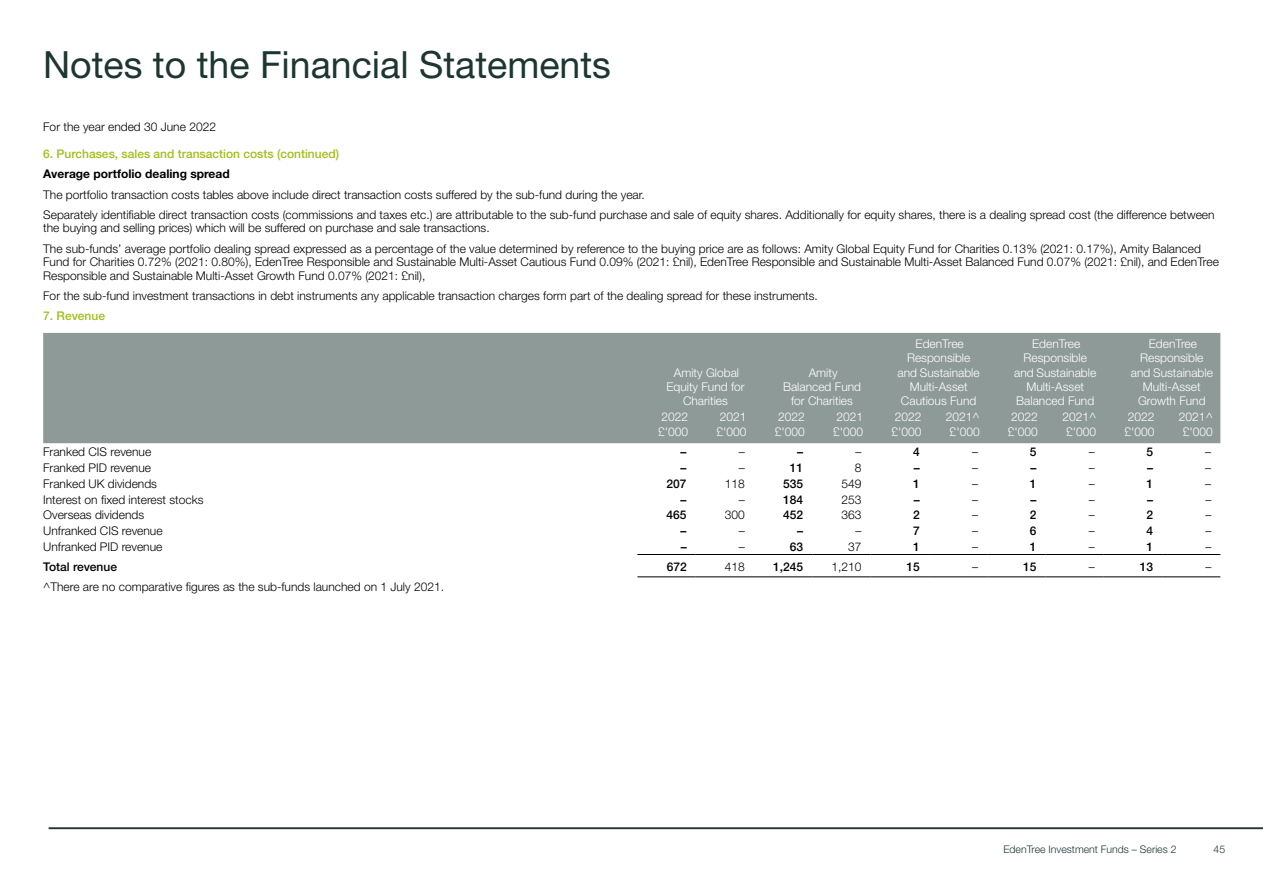
<style>
.page{position:relative;width:1263px;height:894px;background:#fff}
.page>*{position:absolute;margin:0;border:0;box-sizing:border-box;transform-origin:0 0}
.t1{font:37.5px "Helvetica Neue";color:#1d3632}
.t2{font:300 12px/20.2px "Helvetica Neue";color:#000}
.t3{font:300 12px/14.4px "Helvetica Neue";color:#fff;text-align:center}
.t4{font:500 12px "Helvetica Neue";color:#000}
.t5{font:500 12px "Helvetica Neue";color:#a2be1a}
.t6{font:700 12px "Helvetica Neue";color:#000}
.t7{font:300 10.5px "Helvetica Neue";color:#1d3632}
</style>
<div class="page">
<hr style="left:49px;top:827px;width:1214px;height:1px;background:#1d3632">
<div style="left:43px;top:333px;width:1177px;height:110px;background:#8e9a98"></div>
<hr style="left:637px;top:554px;width:58px;height:1px;background:#000">
<hr style="left:637px;top:576px;width:58px;height:1px;background:#000">
<hr style="left:695px;top:554px;width:59px;height:1px;background:#000">
<hr style="left:695px;top:576px;width:59px;height:1px;background:#000">
<hr style="left:754px;top:554px;width:58px;height:1px;background:#000">
<hr style="left:754px;top:576px;width:58px;height:1px;background:#000">
<hr style="left:812px;top:554px;width:58px;height:1px;background:#000">
<hr style="left:812px;top:576px;width:58px;height:1px;background:#000">
<hr style="left:870px;top:554px;width:59px;height:1px;background:#000">
<hr style="left:870px;top:576px;width:59px;height:1px;background:#000">
<hr style="left:929px;top:554px;width:58px;height:1px;background:#000">
<hr style="left:929px;top:576px;width:58px;height:1px;background:#000">
<hr style="left:987px;top:554px;width:58px;height:1px;background:#000">
<hr style="left:987px;top:576px;width:58px;height:1px;background:#000">
<hr style="left:1045px;top:554px;width:58px;height:1px;background:#000">
<hr style="left:1045px;top:576px;width:58px;height:1px;background:#000">
<hr style="left:1103px;top:554px;width:59px;height:1px;background:#000">
<hr style="left:1103px;top:576px;width:59px;height:1px;background:#000">
<hr style="left:1162px;top:554px;width:58px;height:1px;background:#000">
<hr style="left:1162px;top:576px;width:58px;height:1px;background:#000">
<h1 class="t1" style="left:43px;top:42px;width:569px">Notes to the Financial Statements</h1>
<p class="t2" style="left:43px;top:116px;width:174px">For the year ended 30 June 2022</p>
<p class="t6" style="left:43px;top:166px;width:188px">Average portfolio dealing spread</p>
<p class="t2" style="left:43px;top:184px;width:1172px">The portfolio transaction costs tables above include direct transaction costs suffered by the sub-fund during the year.<br>Separately identifiable direct transaction costs (commissions and taxes etc.) are attributable to the sub-fund purchase and sale of equity shares. Additionally for equity shares, there is a dealing spread cost (the difference between</p>
<p class="t2" style="left:43px;top:217px;width:1159px">the buying and selling prices) which will be suffered on purchase and sale transactions.<br>The sub-funds’ average portfolio dealing spread expressed as a percentage of the value determined by reference to the buying price are as follows: Amity Global Equity Fund for Charities 0.13% (2021: 0.17%), Amity Balanced</p>
<p class="t2" style="left:43px;top:255px;width:1177px;line-height:13.5px">Fund for Charities 0.72% (2021: 0.80%), EdenTree Responsible and Sustainable Multi-Asset Cautious Fund 0.09% (2021: £nil), EdenTree Responsible and Sustainable Multi-Asset Balanced Fund 0.07% (2021: £nil), and EdenTree<br>Responsible and Sustainable Multi-Asset Growth Fund 0.07% (2021: £nil),</p>
<p class="t2" style="left:43px;top:285px;width:776px">For the sub-fund investment transactions in debt instruments any applicable transaction charges form part of the dealing spread for these instruments.</p>
<p class="t5" style="left:43px;top:308px;width:63px">7. Revenue</p>
<p class="t5" style="left:43px;top:146px;width:297px">6. Purchases, sales and transaction costs (continued)</p>
<p class="t3" style="left:666px;top:365px;width:80px">Amity Global<br>Equity Fund for<br>Charities</p>
<p class="t3" style="left:783px;top:365px;width:80px">Amity<br>Balanced Fund for Charities</p>
<p class="t3" style="left:897px;top:336px;width:84px">EdenTree<br>Responsible and Sustainable<br>Multi-Asset<br>Cautious Fund</p>
<p class="t3" style="left:1014px;top:336px;width:84px">EdenTree<br>Responsible and Sustainable<br>Multi-Asset<br>Balanced Fund</p>
<p class="t3" style="left:1130px;top:336px;width:84px">EdenTree<br>Responsible and Sustainable<br>Multi-Asset<br>Growth Fund</p>
<p class="t3" style="left:658px;top:409px;width:32px;text-align:left">2022 £'000</p>
<p class="t3" style="left:716px;top:409px;width:32px;text-align:left">2021 £'000</p>
<p class="t3" style="left:774px;top:409px;width:32px;text-align:left">2022 £'000</p>
<p class="t3" style="left:833px;top:409px;width:32px;text-align:left">2021 £'000</p>
<p class="t3" style="left:891px;top:409px;width:32px;text-align:left">2022 £'000</p>
<p class="t3" style="left:945px;top:409px;width:35px">2021^ £'000</p>
<p class="t3" style="left:1008px;top:409px;width:32px;text-align:left">2022 £'000</p>
<p class="t3" style="left:1062px;top:409px;width:35px">2021^ £'000</p>
<p class="t3" style="left:1124px;top:409px;width:32px;text-align:left">2022 £'000</p>
<p class="t3" style="left:1179px;top:409px;width:35px">2021^ £'000</p>
<p class="t2" style="left:43px;top:441px;width:110px">Franked CIS revenue</p>
<p class="t4" style="left:680px;top:444px;width:7px">–</p>
<p class="t2" style="left:739px;top:441px;width:7px">–</p>
<p class="t4" style="left:797px;top:444px;width:7px">–</p>
<p class="t2" style="left:855px;top:441px;width:7px">–</p>
<p class="t4" style="left:913px;top:444px;width:8px">4</p>
<p class="t2" style="left:972px;top:441px;width:7px">–</p>
<p class="t4" style="left:1029px;top:444px;width:8px">5</p>
<p class="t2" style="left:1088px;top:441px;width:7px">–</p>
<p class="t4" style="left:1146px;top:444px;width:8px">5</p>
<p class="t2" style="left:1205px;top:441px;width:7px">–</p>
<p class="t2" style="left:43px;top:457px;width:109px">Franked PID revenue</p>
<p class="t4" style="left:680px;top:460px;width:7px">–</p>
<p class="t2" style="left:739px;top:457px;width:7px">–</p>
<p class="t4" style="left:790px;top:460px;width:15px">11</p>
<p class="t2" style="left:855px;top:457px;width:8px">8</p>
<p class="t4" style="left:913px;top:460px;width:7px">–</p>
<p class="t2" style="left:972px;top:457px;width:7px">–</p>
<p class="t4" style="left:1030px;top:460px;width:7px">–</p>
<p class="t2" style="left:1088px;top:457px;width:7px">–</p>
<p class="t4" style="left:1147px;top:460px;width:7px">–</p>
<p class="t2" style="left:1205px;top:457px;width:7px">–</p>
<p class="t2" style="left:43px;top:473px;width:115px">Franked UK dividends</p>
<p class="t4" style="left:666px;top:476px;width:22px">207</p>
<p class="t2" style="left:725px;top:473px;width:22px">118</p>
<p class="t4" style="left:783px;top:476px;width:22px">535</p>
<p class="t2" style="left:841px;top:473px;width:22px">549</p>
<p class="t4" style="left:913px;top:476px;width:8px">1</p>
<p class="t2" style="left:972px;top:473px;width:7px">–</p>
<p class="t4" style="left:1029px;top:476px;width:8px">1</p>
<p class="t2" style="left:1088px;top:473px;width:7px">–</p>
<p class="t4" style="left:1146px;top:476px;width:8px">1</p>
<p class="t2" style="left:1205px;top:473px;width:7px">–</p>
<p class="t2" style="left:43px;top:488px;width:162px">Interest on fixed interest stocks</p>
<p class="t4" style="left:680px;top:492px;width:7px">–</p>
<p class="t2" style="left:739px;top:488px;width:7px">–</p>
<p class="t4" style="left:783px;top:492px;width:22px">184</p>
<p class="t2" style="left:841px;top:488px;width:22px">253</p>
<p class="t4" style="left:913px;top:492px;width:7px">–</p>
<p class="t2" style="left:972px;top:488px;width:7px">–</p>
<p class="t4" style="left:1030px;top:492px;width:7px">–</p>
<p class="t2" style="left:1088px;top:488px;width:7px">–</p>
<p class="t4" style="left:1147px;top:492px;width:7px">–</p>
<p class="t2" style="left:1205px;top:488px;width:7px">–</p>
<p class="t2" style="left:43px;top:504px;width:102px">Overseas dividends</p>
<p class="t4" style="left:666px;top:508px;width:22px">465</p>
<p class="t2" style="left:725px;top:504px;width:22px">300</p>
<p class="t4" style="left:783px;top:508px;width:22px">452</p>
<p class="t2" style="left:841px;top:504px;width:22px">363</p>
<p class="t4" style="left:913px;top:508px;width:8px">2</p>
<p class="t2" style="left:972px;top:504px;width:7px">–</p>
<p class="t4" style="left:1029px;top:508px;width:8px">2</p>
<p class="t2" style="left:1088px;top:504px;width:7px">–</p>
<p class="t4" style="left:1146px;top:508px;width:8px">2</p>
<p class="t2" style="left:1205px;top:504px;width:7px">–</p>
<p class="t2" style="left:43px;top:520px;width:121px">Unfranked CIS revenue</p>
<p class="t4" style="left:680px;top:523px;width:7px">–</p>
<p class="t2" style="left:739px;top:520px;width:7px">–</p>
<p class="t4" style="left:797px;top:523px;width:7px">–</p>
<p class="t2" style="left:855px;top:520px;width:7px">–</p>
<p class="t4" style="left:913px;top:523px;width:8px">7</p>
<p class="t2" style="left:972px;top:520px;width:7px">–</p>
<p class="t4" style="left:1029px;top:523px;width:8px">6</p>
<p class="t2" style="left:1088px;top:520px;width:7px">–</p>
<p class="t4" style="left:1146px;top:523px;width:8px">4</p>
<p class="t2" style="left:1205px;top:520px;width:7px">–</p>
<p class="t2" style="left:43px;top:536px;width:121px">Unfranked PID revenue</p>
<p class="t4" style="left:680px;top:539px;width:7px">–</p>
<p class="t2" style="left:739px;top:536px;width:7px">–</p>
<p class="t4" style="left:790px;top:539px;width:15px">63</p>
<p class="t2" style="left:848px;top:536px;width:15px">37</p>
<p class="t4" style="left:913px;top:539px;width:8px">1</p>
<p class="t2" style="left:972px;top:536px;width:7px">–</p>
<p class="t4" style="left:1029px;top:539px;width:8px">1</p>
<p class="t2" style="left:1088px;top:536px;width:7px">–</p>
<p class="t4" style="left:1146px;top:539px;width:8px">1</p>
<p class="t2" style="left:1205px;top:536px;width:7px">–</p>
<p class="t4" style="left:43px;top:559px;width:75px">Total revenue</p>
<p class="t4" style="left:666px;top:559px;width:22px">672</p>
<p class="t2" style="left:725px;top:556px;width:22px">418</p>
<p class="t4" style="left:773px;top:559px;width:32px">1,245</p>
<p class="t2" style="left:831px;top:556px;width:32px">1,210</p>
<p class="t4" style="left:906px;top:559px;width:15px">15</p>
<p class="t2" style="left:972px;top:556px;width:7px">–</p>
<p class="t4" style="left:1023px;top:559px;width:15px">15</p>
<p class="t2" style="left:1088px;top:556px;width:7px">–</p>
<p class="t4" style="left:1139px;top:559px;width:15px">13</p>
<p class="t2" style="left:1205px;top:556px;width:7px">–</p>
<p class="t2" style="left:43px;top:576px;width:402px">^There are no comparative figures as the sub-funds launched on 1 July 2021.</p>
<p class="t7" style="left:1003px;top:842px;width:175px">EdenTree Investment Funds – Series 2</p>
<p class="t7" style="left:1213px;top:842px;width:13px">45</p>
</div>
